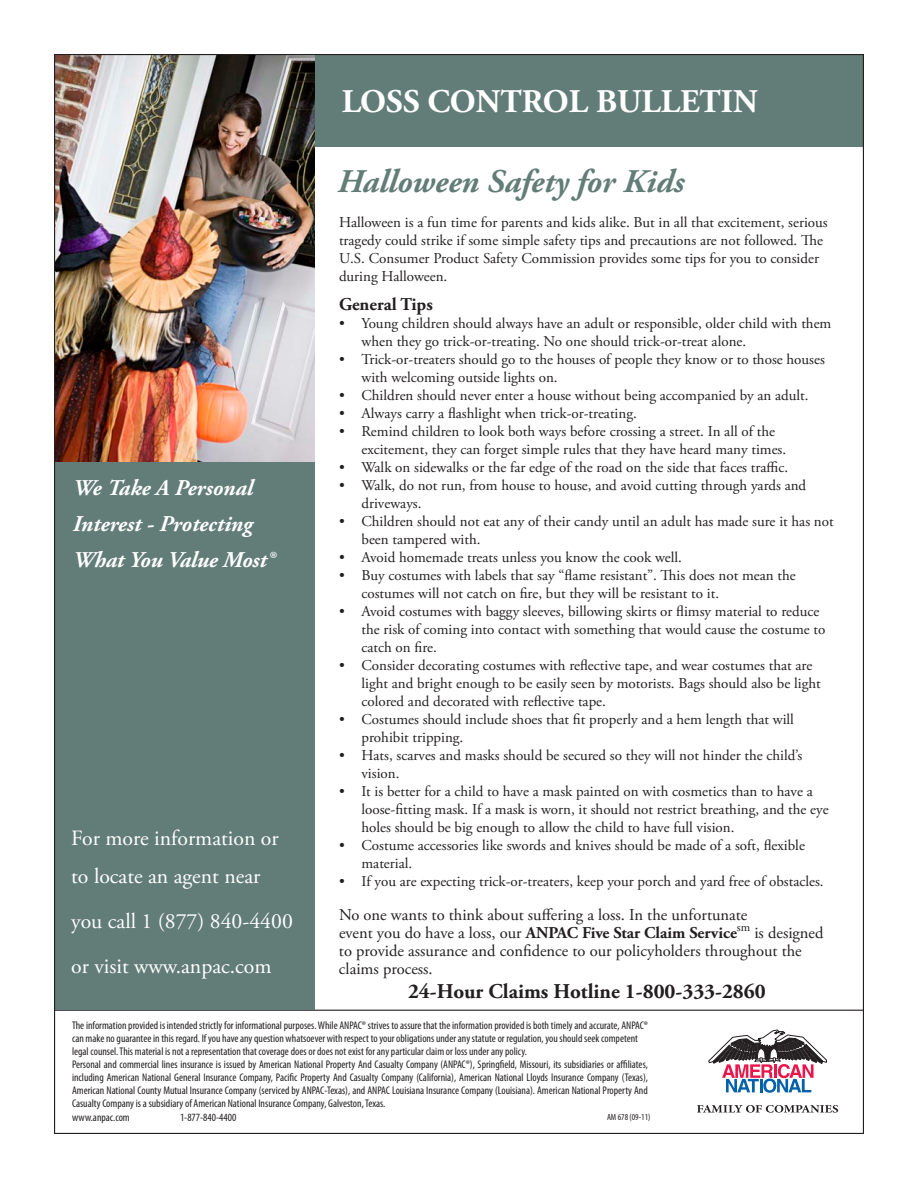
<style>
.page{position:relative;width:918px;height:1188px;background:#fff}
.page>*{position:absolute;margin:0;border:0;box-sizing:border-box;transform-origin:0 0}
.t1{font:italic 700 33px "Adobe Garamond Pro";color:#627d77}
.t2{font:700 33px "Adobe Garamond Pro";color:#fff}
.t3{font:italic 700 22.5px/36px "Adobe Garamond Pro";color:#fff}
.t4{font:21.75px/37.5px "Adobe Garamond Pro";color:#fff}
.t5{font:700 21px "Adobe Garamond Pro";color:#231f20}
.t6{font:700 18px "Adobe Garamond Pro";color:#231f20}
.t7{font:16.5px/18px "Adobe Garamond Pro";color:#231f20}
.t8{font:15px/18px "Adobe Garamond Pro";color:#231f20}
.t9{font:12px "Adobe Garamond Pro";color:#231f20}
.t10{font:condensed 11.1px/13px "Myriad Pro";color:#231f20}
.t11{font:condensed 9px "Myriad Pro";color:#231f20}
.s1{font-weight:700}
</style>
<div class="page">
<hr style="left:54px;top:1010px;width:810px;height:1px;background:#231f20">
<div style="left:312px;top:55px;width:551px;height:92px;background:#627d77"></div>
<div style="left:54px;top:455px;width:261px;height:555px;background:#627d77"></div>
<svg style="left:708px;top:1030px;width:119px;height:63px"></svg>
<svg style="left:697px;top:1105px;width:141px;height:8px"></svg>
<img style="left:56px;top:56px;width:259px;height:406px">
<h1 class="t2" style="left:342px;top:82px;width:417px">LOSS CONTROL BULLETIN</h1>
<h2 class="t3" style="left:73px;top:471px;width:203px">We Take A Personal<br>Interest - Protecting<br>What You Value Most®</h2>
<h3 class="t4" style="left:71px;top:821px;width:209px">For more information or to locate an agent near</h3>
<h3 class="t4" style="left:71px;top:899px;width:223px;line-height:45px">you call 1 (877) 840-4400 or visit www.anpac.com</h3>
<h1 class="t1" style="left:338px;top:162px;width:348px">Halloween Safety for Kids</h1>
<p class="t8" style="left:339px;top:214px;width:490px">Halloween is a fun time for parents and kids alike. But in all that excitement, serious tragedy could strike if some simple safety tips and precautions are not followed. The U.S. Consumer Product Safety Commission provides some tips for you to consider during Halloween.</p>
<p class="t6" style="left:339px;top:294px;width:95px">General Tips</p>
<p class="t8" style="left:362px;top:315px;width:471px;text-indent:-22px">• Young children should always have an adult or responsible, older child with them when they go trick-or-treating. No one should trick-or-treat alone.</p>
<p class="t8" style="left:362px;top:351px;width:465px;text-indent:-22px">• Trick-or-treaters should go to the houses of people they know or to those houses with welcoming outside lights on.</p>
<p class="t8" style="left:339px;top:387px;width:471px">• Children should never enter a house without being accompanied by an adult.</p>
<p class="t8" style="left:339px;top:405px;width:299px">• Always carry a flashlight when trick-or-treating.</p>
<p class="t8" style="left:362px;top:423px;width:426px;text-indent:-22px">• Remind children to look both ways before crossing a street. In all of the excitement, they can forget simple rules that they have heard many times.</p>
<p class="t8" style="left:339px;top:459px;width:451px">• Walk on sidewalks or the far edge of the road on the side that faces traffic.</p>
<p class="t8" style="left:362px;top:477px;width:446px;text-indent:-22px">• Walk, do not run, from house to house, and avoid cutting through yards and driveways.</p>
<p class="t8" style="left:362px;top:513px;width:474px;text-indent:-22px">• Children should not eat any of their candy until an adult has made sure it has not been tampered with.</p>
<p class="t8" style="left:339px;top:549px;width:344px">• Avoid homemade treats unless you know the cook well.</p>
<p class="t8" style="left:362px;top:567px;width:436px;text-indent:-22px">• Buy costumes with labels that say “flame resistant”. This does not mean the costumes will not catch on fire, but they will be resistant to it.</p>
<p class="t8" style="left:362px;top:603px;width:465px;text-indent:-22px">• Avoid costumes with baggy sleeves, billowing skirts or flimsy material to reduce the risk of coming into contact with something that would cause the costume to catch on fire.</p>
<p class="t8" style="left:362px;top:657px;width:461px;text-indent:-22px">• Consider decorating costumes with reflective tape, and wear costumes that are light and bright enough to be easily seen by motorists. Bags should also be light colored and decorated with reflective tape.</p>
<p class="t8" style="left:362px;top:711px;width:434px;text-indent:-22px">• Costumes should include shoes that fit properly and a hem length that will prohibit tripping.</p>
<p class="t8" style="left:362px;top:747px;width:442px;text-indent:-22px">• Hats, scarves and masks should be secured so they will not hinder the child’s vision.</p>
<p class="t8" style="left:362px;top:783px;width:469px;text-indent:-22px">• It is better for a child to have a mask painted on with cosmetics than to have a loose-fitting mask. If a mask is worn, it should not restrict breathing, and the eye holes should be big enough to allow the child to have full vision.</p>
<p class="t8" style="left:362px;top:837px;width:445px;text-indent:-22px">• Costume accessories like swords and knives should be made of a soft, flexible material.</p>
<p class="t8" style="left:339px;top:873px;width:486px">• If you are expecting trick-or-treaters, keep your porch and yard free of obstacles.</p>
<p class="t7" style="left:339px;top:907px;width:410px">No one wants to think about suffering a loss. In the unfortunate event you do have a loss, our <span class="s1">ANPAC Five Star Claim Service</span></p>
<p class="t9" style="left:737px;top:920px;width:15px">sm</p>
<p class="t7" style="left:339px;top:925px;width:486px;text-indent:415px">is designed to provide assurance and confidence to our policyholders throughout the claims process.</p>
<h3 class="t5" style="left:408px;top:980px;width:359px">24-Hour Claims Hotline 1-800-333-2860</h3>
<p class="t10" style="left:72px;top:1019px;width:578px">The information provided is intended strictly for informational purposes. While ANPAC® strives to assure that the information provided is both timely and accurate, ANPAC® can make no guarantee in this regard. If you have any question whatsoever with respect to your obligations under any statute or regulation, you should seek competent legal counsel. This material is not a representation that coverage does or does not exist for any particular claim or loss under any policy.<br>Personal and commercial lines insurance is issued by American National Property And Casualty Company (ANPAC®), Springfield, Missouri, its subsidiaries or affiliates, including American National General Insurance Company, Pacific Property And Casualty Company (California), American National Lloyds Insurance Company (Texas), American National County Mutual Insurance Company (serviced by ANPAC-Texas), and ANPAC Louisiana Insurance Company (Louisiana). American National Property And Casualty Company is a subsidiary of American National Insurance Company, Galveston, Texas.<br>www.anpac.com</p>
<p class="t10" style="left:180px;top:1111px;width:58px">1-877-840-4400</p>
<p class="t11" style="left:607px;top:1112px;width:45px">AM 678 (09-11)</p>
</div>
